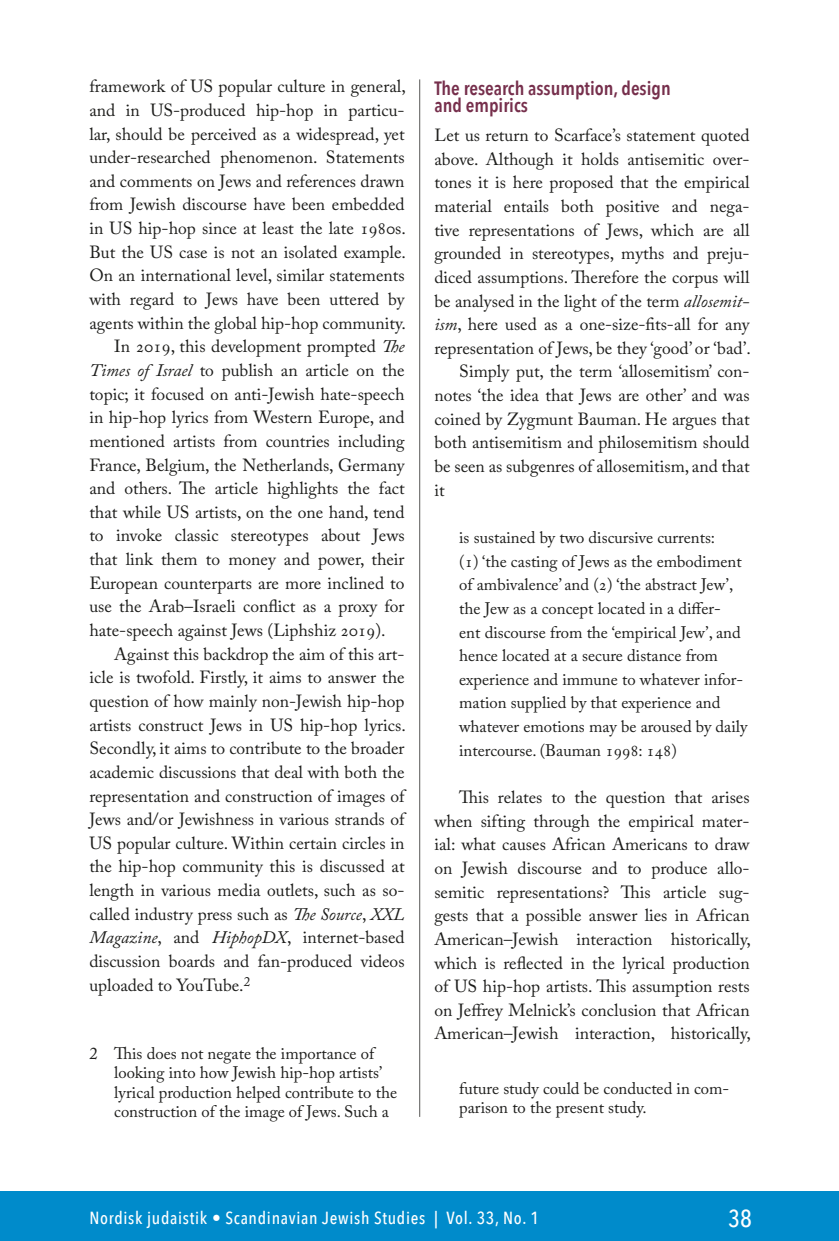
<style>
.page{position:relative;width:839px;height:1241px;background:#fff}
.page>*{position:absolute;margin:0;border:0;box-sizing:border-box;transform-origin:0 0}
.t1{font:500 24.5px "Avenir Next Condensed";color:#fff}
.Artikkelin_väliotsik{font:600 19.25px/17.5px "Avenir Next Condensed";color:#762f4c}
.Leipis{font:17.5px/23.6px "Adobe Caslon Pro";color:#1d1d1b;text-align:justify}
.Leipis_1__kpl{font:17.5px/23.6px "Adobe Caslon Pro";color:#1d1d1b;text-align:justify}
.t2{font:500 17.5px "Avenir Next Condensed";letter-spacing:.04em;color:#fff}
.Lainaus{font:16.62px/23.6px "Adobe Caslon Pro";color:#1d1d1b}
.Viitteet{font:16.62px/19.2px "Adobe Caslon Pro";color:#1d1d1b}
.s1{font-style:italic}
</style>
<div class="page">
<div style="left:0;top:1191px;width:838px;height:49px;background:#008bcb"></div>
<hr style="left:419px;top:79px;width:1px;height:1037px;background:#575756">
<p class="Leipis" style="left:89px;top:74px;width:318px">framework of US popular culture in general, and in US-produced hip-hop in particu&shy;lar, should be perceived as a widespread, yet under-researched phenomenon. Statements and comments on Jews and references drawn from Jewish discourse have been embedded in US hip-hop since at least the late 1980s.<br>But the US case is not an isolated example.<br>On an international level, similar statements with regard to Jews have been uttered by agents within the global hip-hop community.</p>
<p class="Leipis" style="left:89px;top:334px;width:317px;text-indent:25px">In 2019, this development prompted <span class="s1">The Times of Israel</span> to publish an article on the topic; it focused on anti-Jewish hate-speech in hip-hop lyrics from Western Europe, and mentioned artists from countries including France, Belgium, the Netherlands, Germany and others. The article highlights the fact that while US artists, on the one hand, tend to invoke classic stereotypes about Jews that link them to money and power, their European counterparts are more inclined to use the Arab–Israeli conflict as a proxy for hate-speech against Jews (Liphshiz 2019).</p>
<p class="Leipis" style="left:89px;top:641px;width:319px;text-align:left;text-indent:25px">Against this backdrop the aim of this art&shy;icle is twofold. Firstly, it aims to answer the question of how mainly non-Jewish hip-hop artists construct Jews in US hip-hop lyrics.<br>Secondly, it aims to contribute to the broader academic discussions that deal with both the representation and construction of images of Jews and/or Jewishness in various strands of US popular culture. Within certain circles in the hip-hop community this is discussed at length in various media outlets, such as so&shy;called industry press such as <span class="s1">The Source</span>, <span class="s1">XXL Magazine</span>, and <span class="s1">HiphopDX</span>, internet-based discussion boards and fan-produced videos uploaded to YouTube.<sup>2</sup></p>
<p class="Viitteet" style="left:114px;top:1043px;width:284px;text-indent:-25px">2 This does not negate the importance of looking into how Jewish hip-hop artists’ lyrical production helped contribute to the construction of the image of Jews. Such a</p>
<h2 class="Artikkelin_väliotsik" style="left:434px;top:79px;width:238px">The research assumption, design and empirics</h2>
<p class="Leipis_1__kpl" style="left:434px;top:123px;width:318px">Let us return to Scarface’s statement quoted above. Although it holds antisemitic over&shy;tones it is here proposed that the empirical material entails both positive and nega&shy;tive representations of Jews, which are all grounded in stereotypes, myths and preju&shy;diced assumptions. Therefore the corpus will be analysed in the light of the term <span class="s1">allosemit&shy;ism</span>, here used as a one-size-fits-all for any representation of Jews, be they ‘good’ or ‘bad’.</p>
<p class="Leipis" style="left:434px;top:359px;width:317px;text-indent:25px">Simply put, the term ‘allosemitism’ con&shy;notes ‘the idea that Jews are other’ and was coined by Zygmunt Bauman. He argues that both antisemitism and philosemitism should be seen as subgenres of allosemitism, and that it</p>
<p class="Lainaus" style="left:459px;top:525px;width:290px">is sustained by two discursive currents:<br>(1) ‘the casting of Jews as the embodiment of ambivalence’ and (2) ‘the abstract Jew’, the Jew as a concept located in a differ-<br>ent discourse from the ‘empirical Jew’, and hence located at a secure distance from experience and immune to whatever infor&shy;mation supplied by that experience and whatever emotions may be aroused by daily intercourse. (Bauman 1998: 148)</p>
<p class="Leipis" style="left:434px;top:785px;width:318px;text-align:left;text-indent:25px">This relates to the question that arises when sifting through the empirical mater&shy;ial: what causes African Americans to draw on Jewish discourse and to produce allo&shy;semitic representations? This article sug&shy;gests that a possible answer lies in African American–Jewish interaction historically, which is reflected in the lyrical production of US hip-hop artists. This assumption rests on Jeffrey Melnick’s conclusion that African American–Jewish interaction, historically,</p>
<p class="Lainaus" style="left:459px;top:1078px;width:271px;line-height:19.2px">future study could be conducted in com&shy;parison to the present study.</p>
<p class="t2" style="left:89px;top:1207px;width:451px">Nordisk judaistik • Scandinavian Jewish Studies | Vol. 33, No. 1</p>
<h1 class="t1" style="left:728px;top:1203px;width:25px">38</h1>
</div>
